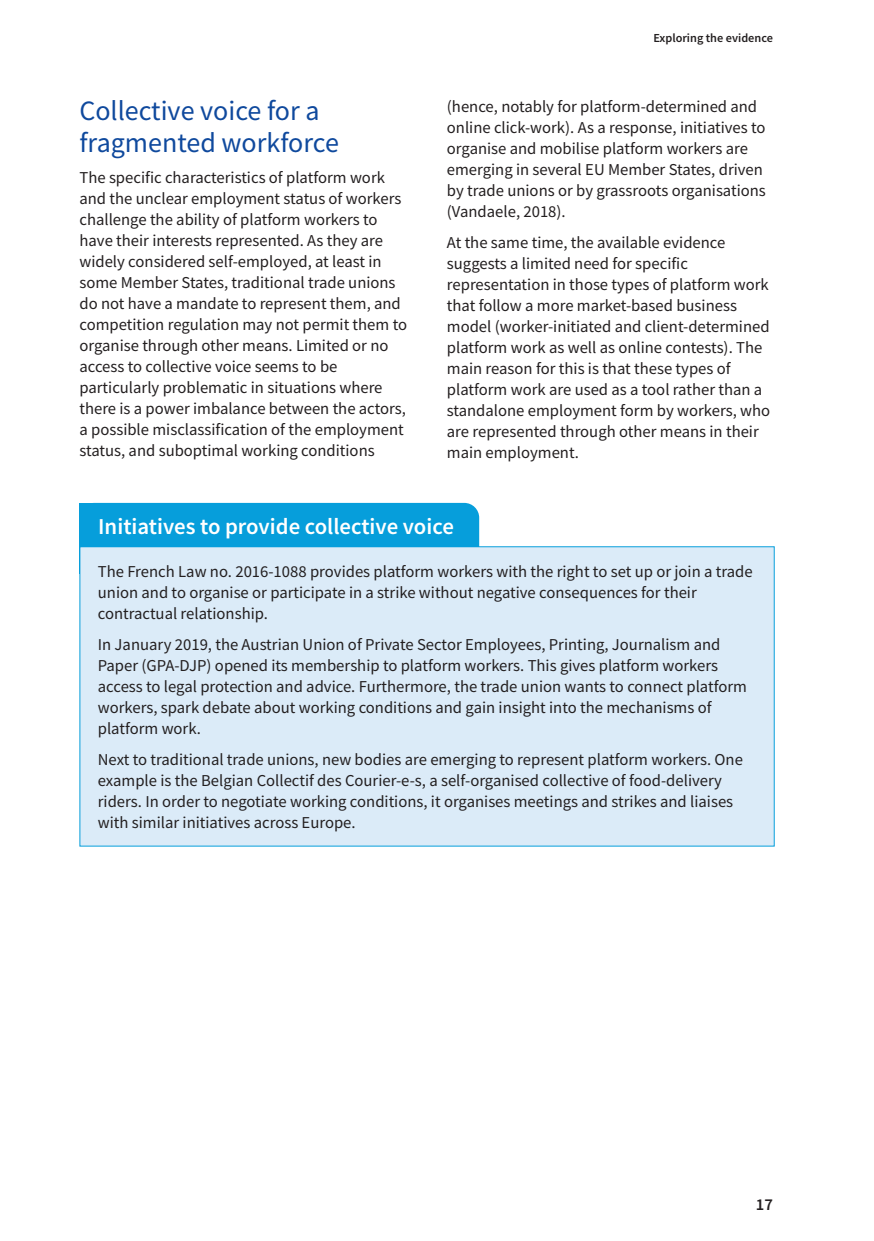
<style>
.page{position:relative;width:874px;height:1241px;background:#fff}
.page>*{position:absolute;margin:0;border:0;box-sizing:border-box;transform-origin:0 0}
.t1{font:28px/31.5px "Source Sans Pro";color:#0f499d}
.t2{font:600 22.75px "Source Sans Pro";color:#fff}
.t3{font:16.62px/21px "Source Sans Pro";color:#231f20}
.t4{font:600 16.62px "Source Sans Pro";color:#231f20}
.t5{font:600 12.25px "Source Sans Pro";color:#231f20}
</style>
<div class="page">
<div style="left:79px;top:503px;width:400px;height:70px;background:#069edb;border-radius:15px"></div>
<div style="left:79px;top:503px;width:79px;height:70px;background:#069edb"></div>
<div style="left:80px;top:547px;width:693px;height:298px;background:#dbebf8"></div>
<p class="t1" style="left:79px;top:98px;width:261px">Collective voice for a fragmented workforce</p>
<p class="t3" style="left:79px;top:168px;width:329px">The specific characteristics of platform work and the unclear employment status of workers challenge the ability of platform workers to have their interests represented. As they are widely considered self-employed, at least in some Member States, traditional trade unions do not have a mandate to represent them, and competition regulation may not permit them to organise through other means. Limited or no access to collective voice seems to be particularly problematic in situations where there is a power imbalance between the actors, a possible misclassification of the employment status, and suboptimal working conditions</p>
<p class="t5" style="left:653px;top:33px;width:121px">Exploring the evidence</p>
<p class="t3" style="left:446px;top:97px;width:320px">(hence, notably for platform-determined and online click-work). As a response, initiatives to organise and mobilise platform workers are emerging in several EU Member States, driven by trade unions or by grassroots organisations (Vandaele, 2018).</p>
<p class="t3" style="left:446px;top:233px;width:324px">At the same time, the available evidence suggests a limited need for specific representation in those types of platform work that follow a more market-based business model (worker-initiated and client-determined platform work as well as online contests). The main reason for this is that these types of platform work are used as a tool rather than a standalone employment form by workers, who are represented through other means in their main employment.</p>
<p class="t2" style="left:98px;top:518px;width:357px">Initiatives to provide collective voice</p>
<p class="t3" style="left:98px;top:562px;width:656px">The French Law no. 2016-1088 provides platform workers with the right to set up or join a trade union and to organise or participate in a strike without negative consequences for their contractual relationship.</p>
<p class="t3" style="left:98px;top:635px;width:650px">In January 2019, the Austrian Union of Private Sector Employees, Printing, Journalism and Paper (GPA-DJP) opened its membership to platform workers. This gives platform workers access to legal protection and advice. Furthermore, the trade union wants to connect platform workers, spark debate about working conditions and gain insight into the mechanisms of platform work.</p>
<p class="t3" style="left:98px;top:750px;width:646px">Next to traditional trade unions, new bodies are emerging to represent platform workers. One example is the Belgian Collectif des Courier-e-s, a self-organised collective of food-delivery riders. In order to negotiate working conditions, it organises meetings and strikes and liaises with similar initiatives across Europe.</p>
<p class="t4" style="left:755px;top:1197px;width:19px">17</p>
</div>
